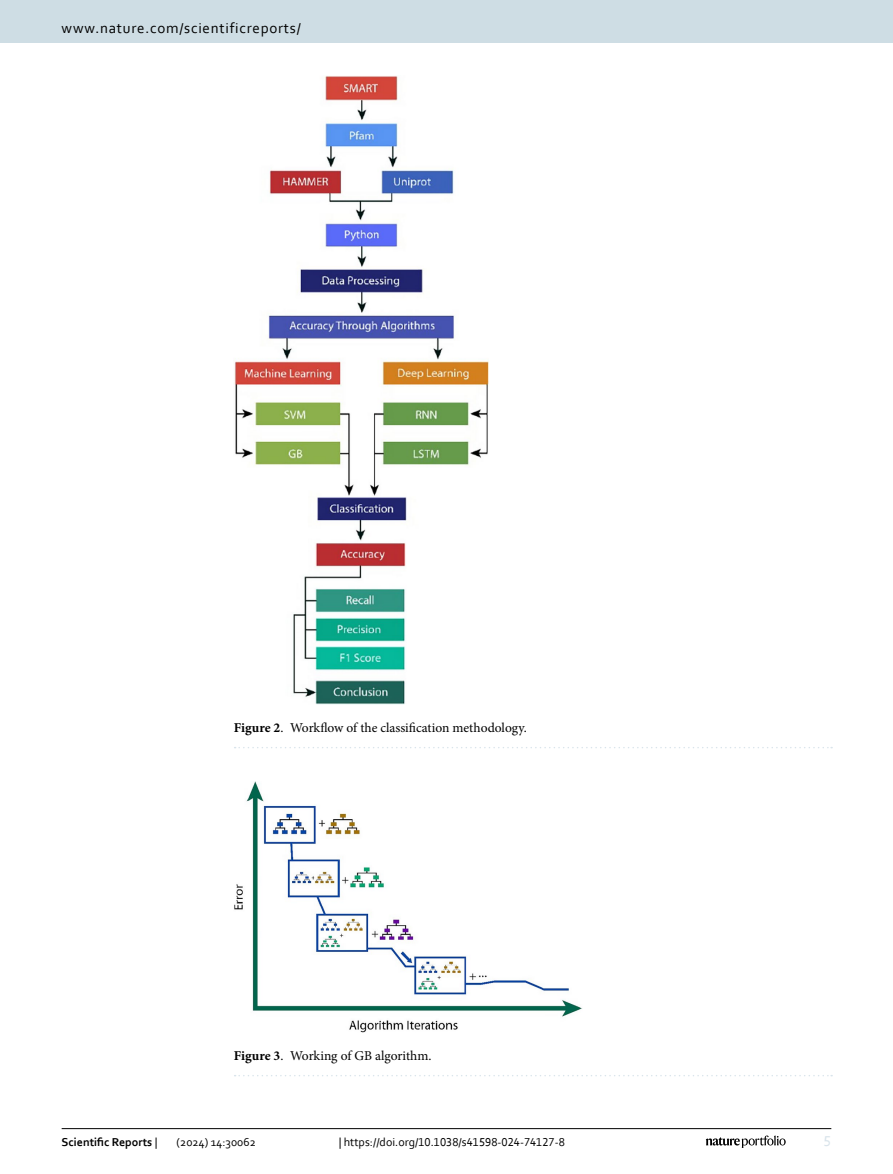
<style>
.page{position:relative;width:893px;height:1174px;background:#fff}
.page>*{position:absolute;margin:0;border:0;box-sizing:border-box;transform-origin:0 0}
.t1{font:15px "Corbel";letter-spacing:.05em;color:#000}
.t2{font:15px "Corbel";color:#d9e4eb}
.Figure_Caption{font:13.5px "Minion Pro";color:#000}
.t3{font:12px "Corbel";color:#000}
.t4{font:700 12px "Corbel";color:#000}
.s1{font-weight:700}
.s2{font-weight:400}
</style>
<div class="page">
<img style="left:234px;top:782px;width:348px;height:250px">
<svg style="left:235px;top:1075px;width:597px;height:1px"></svg>
<img style="left:234px;top:76px;width:255px;height:628px">
<svg style="left:235px;top:747px;width:597px;height:1px"></svg>
<hr style="left:62px;top:1128px;width:769px;height:1px;background:#000">
<svg style="left:706px;top:1135px;width:80px;height:12px"></svg>
<div style="left:0;top:0;width:893px;height:43px;background:#cedde4"></div>
<p class="t1" style="left:62px;top:18px;width:241px">www.nature.com/scientificreports/</p>
<p class="Figure_Caption" style="left:234px;top:719px;width:294px"><span class="s1">Figure 2</span>. Workflow of the classification methodology.</p>
<p class="Figure_Caption" style="left:234px;top:1047px;width:199px"><span class="s1">Figure 3</span>. Working of GB algorithm.</p>
<p class="t4" style="left:62px;top:1134px;width:97px">Scientific Reports <span class="s2">|</span></p>
<p class="t3" style="left:177px;top:1134px;width:81px">(2024) 14:30062</p>
<p class="t3" style="left:339px;top:1134px;width:228px">| https://doi.org/10.1038/s41598-024-74127-8</p>
<p class="t2" style="left:824px;top:1132px;width:9px">5</p>
</div>
